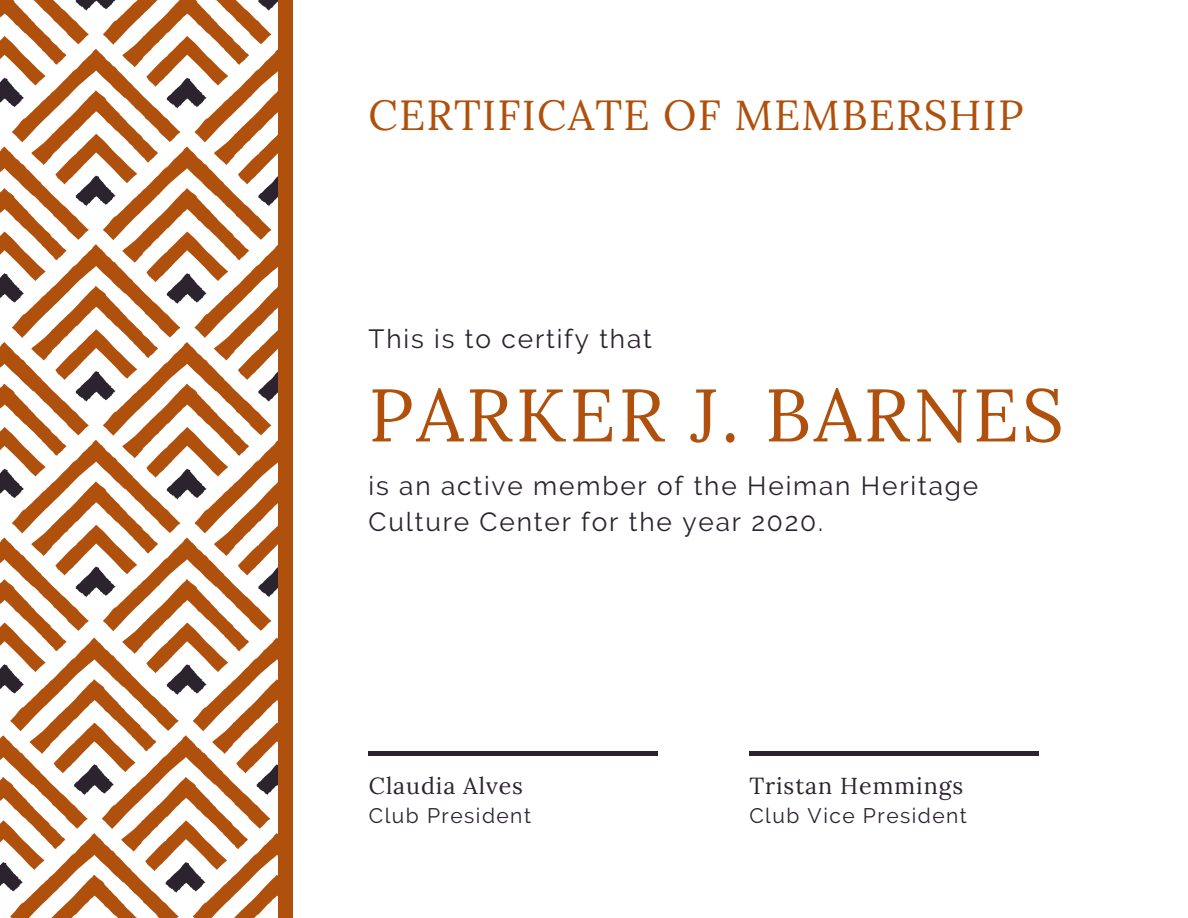
<style>
.page{position:relative;width:1188px;height:918px;background:#fff}
.page>*{position:absolute;margin:0;border:0;box-sizing:border-box;transform-origin:0 0}
.t1{font:74.25px "Lora";letter-spacing:.04em;color:#af500c}
.t2{font:42px "Lora";letter-spacing:.03em;color:#af500c}
.t3{font:26.25px/36px "Raleway";letter-spacing:.07em;color:#2b232e}
.t4{font:23.25px "Lora";letter-spacing:.04em;color:#2b232e}
.t5{font:21px "Raleway";letter-spacing:.07em;color:#2b232e}
</style>
<div class="page">
<hr style="left:369px;top:752px;width:289px;height:3px;background:#2b232e">
<svg style="left:0;top:0;width:278px;height:918px"></svg>
<div style="left:279px;top:0;width:13px;height:918px;background:#af500c"></div>
<hr style="left:749px;top:752px;width:289px;height:3px;background:#2b232e">
<h2 class="t2" style="left:369px;top:87px;width:657px">CERTIFICATE OF MEMBERSHIP</h2>
<p class="t3" style="left:369px;top:320px;width:285px">This is to certify that</p>
<h1 class="t1" style="left:369px;top:367px;width:697px">PARKER J. BARNES</h1>
<p class="t3" style="left:369px;top:468px;width:611px">is an active member of the Heiman Heritage<br>Culture Center for the year 2020.</p>
<p class="t4" style="left:369px;top:770px;width:156px">Claudia Alves</p>
<p class="t5" style="left:369px;top:803px;width:164px">Club President</p>
<p class="t4" style="left:749px;top:770px;width:215px">Tristan Hemmings</p>
<p class="t5" style="left:749px;top:803px;width:219px">Club Vice President</p>
</div>
